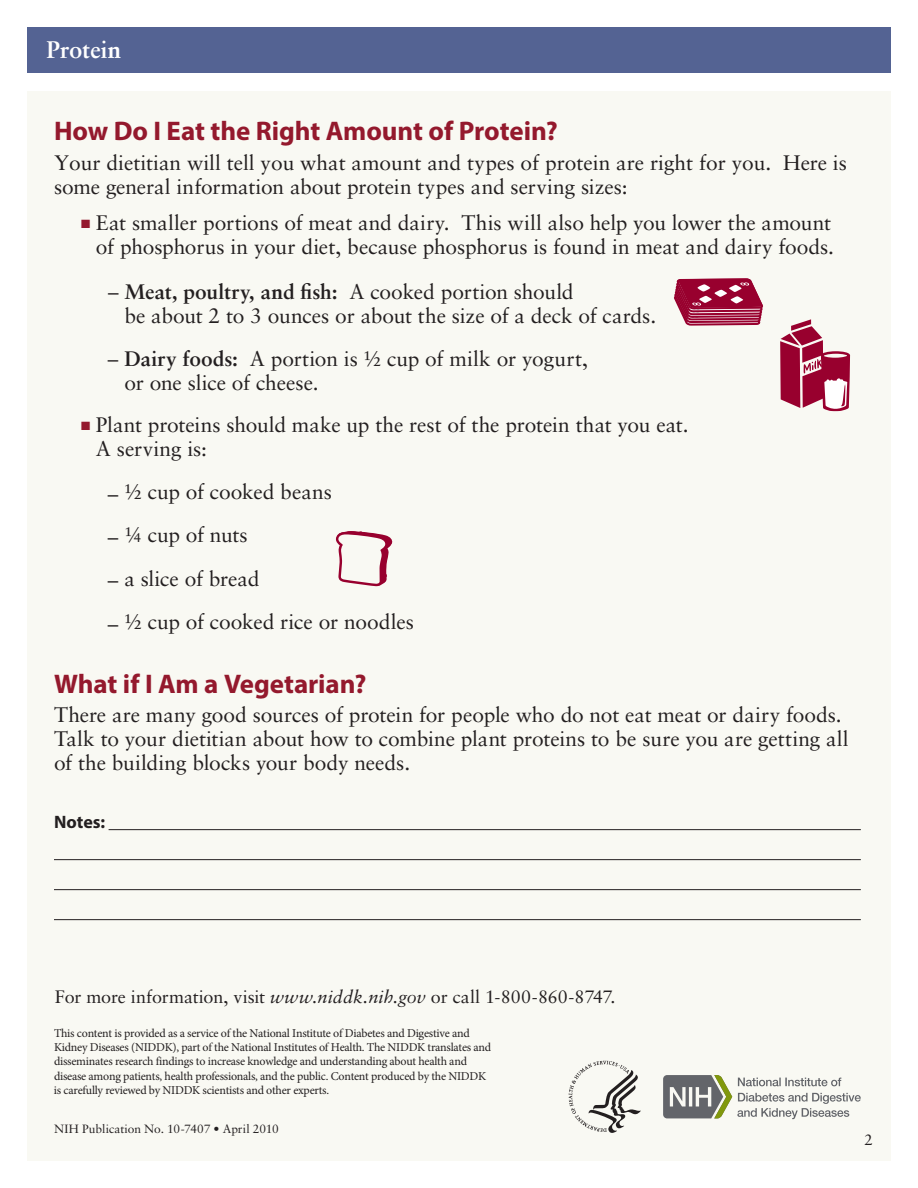
<style>
.page{position:relative;width:918px;height:1188px;background:#fff}
.page>*{position:absolute;margin:0;border:0;box-sizing:border-box;transform-origin:0 0}
.t1{font:700 27px "Myriad Pro";letter-spacing:-.005em;color:#94192d}
.t2{font:700 24px "Sabon LT Pro";color:#fff}
.t3{font:21px/24px "Sabon LT Pro";color:#231f20}
.t4{font:21px "Sabon LT Pro";letter-spacing:-.02em;color:#231f20}
.t5{font:18px "Sabon LT Pro";letter-spacing:-.01em;color:#231f20}
.t6{font:700 18px "Myriad Pro";color:#231f20}
.t7{font:15px "Sabon LT Pro";color:#231f20}
.t8{font:12px/14.4px "Minion Pro";letter-spacing:-.02em;color:#231f20}
.t9{font:12px "Sabon LT Pro";color:#231f20}
.s1{color:#94192d}
.s2{font-weight:700}
.s3{font-style:italic}
</style>
<div class="page">
<div style="left:27px;top:92px;width:864px;height:1069px;background:#f9f9f3"></div>
<svg style="left:336px;top:531px;width:57px;height:55px"></svg>
<svg style="left:674px;top:278px;width:89px;height:48px;background:#b24263"></svg>
<svg style="left:780px;top:319px;width:70px;height:93px"></svg>
<div style="left:27px;top:27px;width:864px;height:45px;background:#546393"></div>
<hr style="left:109px;top:829px;width:752px;height:1px;background:#231f20">
<hr style="left:54px;top:859px;width:807px;height:1px;background:#231f20">
<hr style="left:54px;top:889px;width:807px;height:1px;background:#231f20">
<hr style="left:54px;top:919px;width:807px;height:1px;background:#231f20">
<svg style="left:663px;top:1075px;width:198px;height:44px"></svg>
<svg style="left:569px;top:1061px;width:72px;height:72px"></svg>
<p class="t2" style="left:46px;top:35px;width:76px">Protein</p>
<p class="t1" style="left:54px;top:113px;width:505px">How Do I Eat the Right Amount of Protein?</p>
<p class="t3" style="left:54px;top:150px;width:794px">Your dietitian will tell you what amount and types of protein are right for you. Here is some general information about protein types and serving sizes:</p>
<p class="t3" style="left:81px;top:210px;width:755px;text-align:right"><span class="s1">■</span> Eat smaller portions of meat and dairy. This will also help you lower the amount of phosphorus in your diet, because phosphorus is found in meat and dairy foods.</p>
<p class="t3" style="left:124px;top:279px;width:533px;text-indent:-16px">– <span class="s2">Meat, poultry, and fish:</span> A cooked portion should<br>be about 2 to 3 ounces or about the size of a deck of cards.</p>
<p class="t3" style="left:124px;top:346px;width:465px;text-indent:-16px">– <span class="s2">Dairy foods:</span> A portion is ½ cup of milk or yogurt, or one slice of cheese.</p>
<p class="t3" style="left:96px;top:412px;width:594px;text-indent:-15px"><span class="s1">■</span> Plant proteins should make up the rest of the protein that you eat.<br>A serving is:</p>
<p class="t3" style="left:108px;top:479px;width:226px">– ½ cup of cooked beans</p>
<p class="t4" style="left:108px;top:522px;width:141px">– ¼ cup of nuts</p>
<p class="t3" style="left:108px;top:566px;width:153px">– a slice of bread</p>
<p class="t3" style="left:108px;top:609px;width:307px">– ½ cup of cooked rice or noodles</p>
<p class="t1" style="left:54px;top:666px;width:314px">What if I Am a Vegetarian?</p>
<p class="t3" style="left:54px;top:702px;width:796px">There are many good sources of protein for people who do not eat meat or dairy foods.<br>Talk to your dietitian about how to combine plant proteins to be sure you are getting all of the building blocks your body needs.</p>
<p class="t6" style="left:54px;top:810px;width:53px">Notes:</p>
<p class="t5" style="left:55px;top:985px;width:562px">For more information, visit <span class="s3">www.niddk.nih.gov</span> or call 1-800-860-8747.</p>
<p class="t8" style="left:54px;top:1026px;width:439px">This content is provided as a service of the National Institute of Diabetes and Digestive and Kidney Diseases (NIDDK), part of the National Institutes of Health. The NIDDK translates and disseminates research findings to increase knowledge and understanding about health and disease among patients, health professionals, and the public. Content produced by the NIDDK is carefully reviewed by NIDDK scientists and other experts.</p>
<p class="t9" style="left:54px;top:1121px;width:226px">NIH Publication No. 10-7407 • April 2010</p>
<p class="t7" style="left:865px;top:1131px;width:10px">2</p>
</div>
